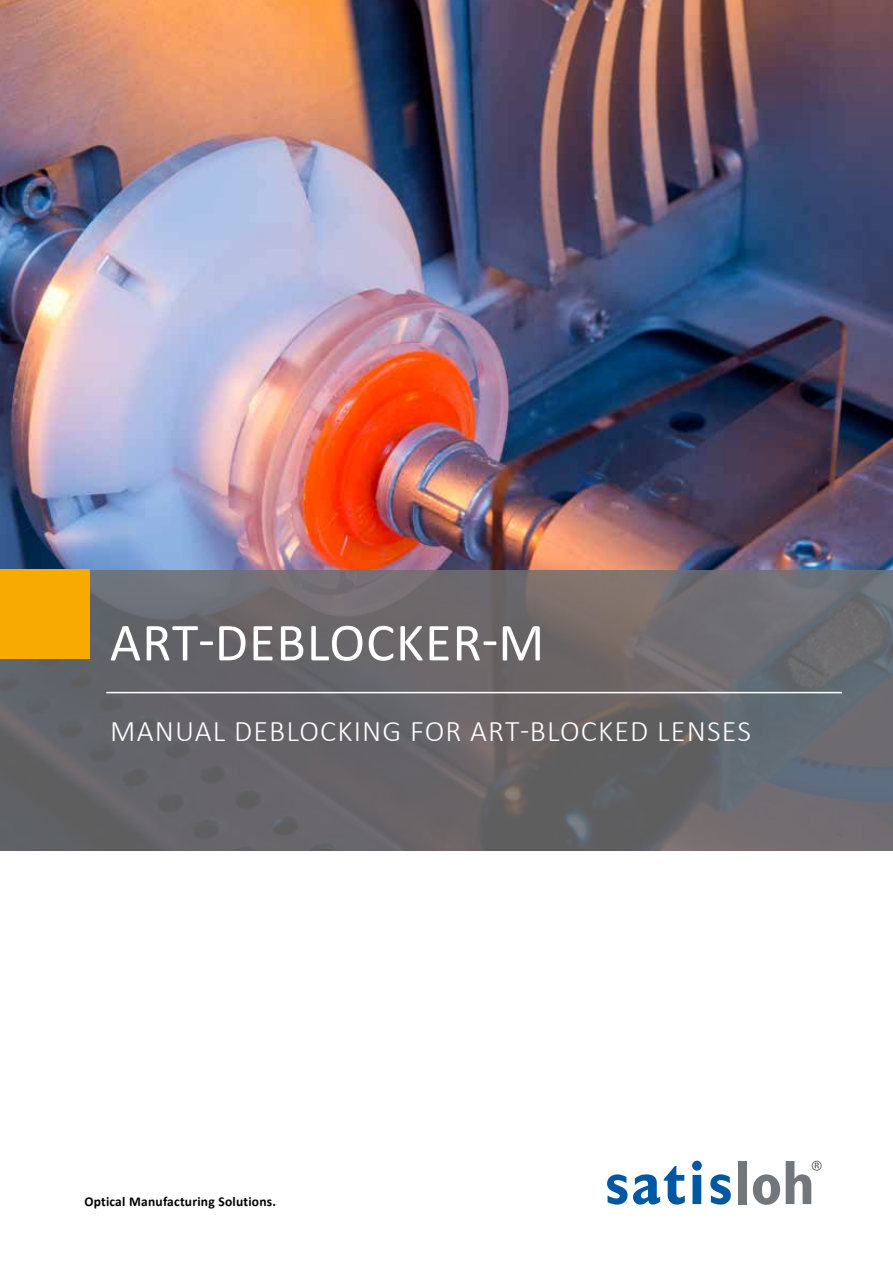
<style>
.page{position:relative;width:893px;height:1263px;background:#fff}
.page>*{position:absolute;margin:0;border:0;box-sizing:border-box;transform-origin:0 0}
.t1{font:54px "Calibri";letter-spacing:.02em;color:#fff}
.t2{font:300 30px "Calibri";letter-spacing:.04em;color:#fff}
.t3{font:700 13.5px "Calibri";letter-spacing:.015em;color:#000}
</style>
<div class="page">
<img style="left:0;top:0;width:893px;height:570px">
<svg style="left:0;top:570px;width:893px;height:280px;background:#69676a"></svg>
<div style="left:0;top:570px;width:89px;height:89px;background:#f8aa00"></div>
<svg style="left:607px;top:1174px;width:20px;height:30px"></svg>
<svg style="left:633px;top:1166px;width:52px;height:38px"></svg>
<svg style="left:692px;top:1161px;width:10px;height:43px"></svg>
<svg style="left:710px;top:1174px;width:21px;height:30px"></svg>
<div style="left:738px;top:1161px;width:9px;height:43px;background:#71777a"></div>
<svg style="left:753px;top:1174px;width:27px;height:31px"></svg>
<svg style="left:786px;top:1161px;width:33px;height:43px"></svg>
<div style="left:812px;top:1161px;width:9px;height:9px;border:1px solid #71777a;border-radius:50%"></div>
<hr style="left:106px;top:692px;width:736px;height:1px;background:#fff">
<h1 class="t1" style="left:110px;top:605px;width:436px">ART-DEBLOCKER-M</h1>
<p class="t2" style="left:110px;top:712px;width:642px">MANUAL DEBLOCKING FOR ART-BLOCKED LENSES</p>
<p class="t3" style="left:84px;top:1191px;width:193px">Optical Manufacturing Solutions.</p>
</div>
